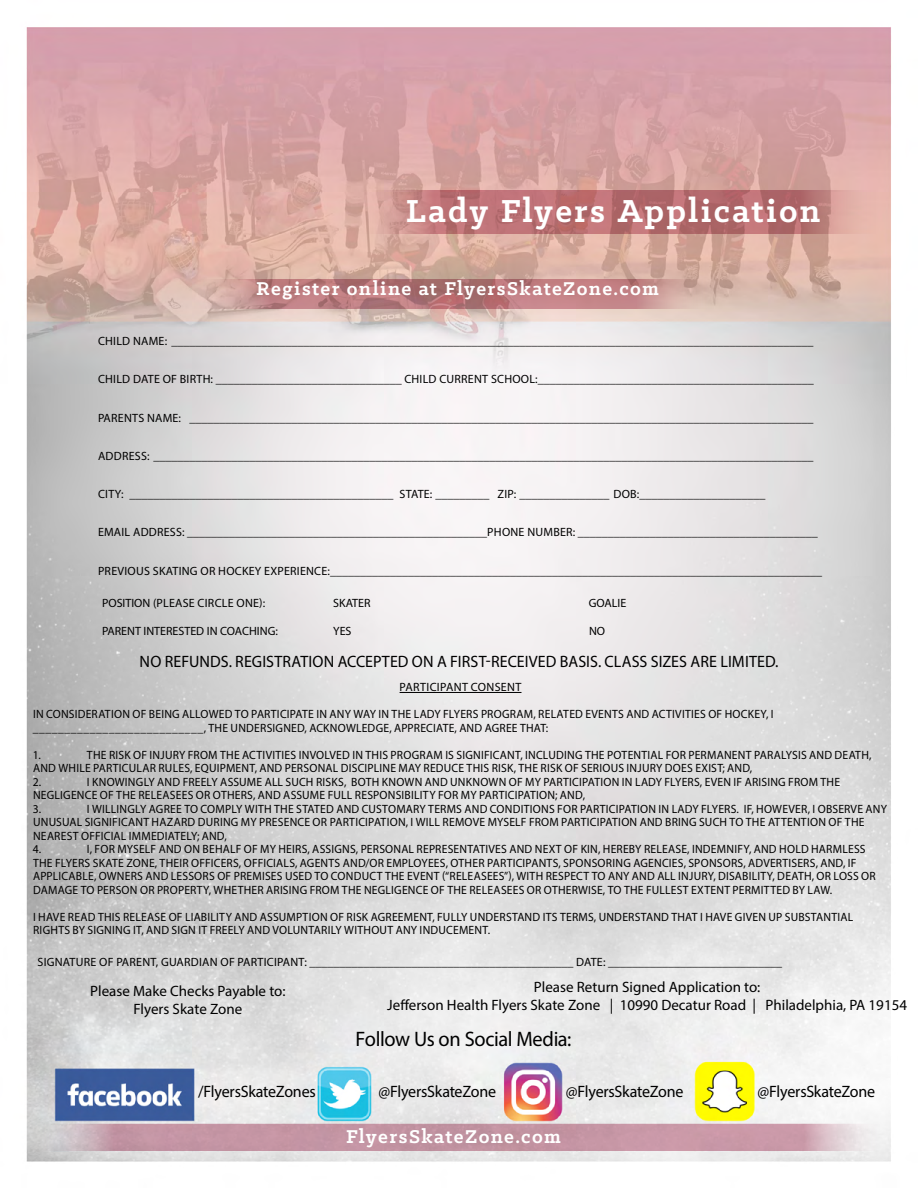
<style>
.page{position:relative;width:918px;height:1188px;background:#fff}
.page>*{position:absolute;margin:0;border:0;box-sizing:border-box;transform-origin:0 0}
.t1{font:700 36px "Klinic Slab";letter-spacing:.06em;color:#fff}
.t2{font:700 21px "Klinic Slab";letter-spacing:.065em;color:#fff}
.t3{font:21px "Myriad Pro";letter-spacing:-.02em;color:#000}
.t4{font:16.5px "Myriad Pro";letter-spacing:-.005em;color:#000}
.t5{font:15px/18px "Myriad Pro";color:#000;text-align:center}
.t6{font:12px/13.5px "Myriad Pro";letter-spacing:.02em;color:#000}
.t7{font:12px "Myriad Pro";color:#000}
</style>
<div class="page">
<img style="left:26px;top:27px;width:865px;height:1135px">
<svg style="left:33px;top:1124px;width:852px;height:27px;background:#c89eab"></svg>
<svg style="left:353px;top:191px;width:528px;height:43px;background:#bf7a7b"></svg>
<hr style="left:400px;top:692px;width:121px;height:1px;background:#000">
<svg style="left:189px;top:279px;width:528px;height:29px;background:#bf8686"></svg>
<h1 class="t1" style="left:406px;top:187px;width:416px">Lady Flyers Application</h1>
<h2 class="t2" style="left:256px;top:274px;width:404px">Register online at FlyersSkateZone.com</h2>
<p class="t6" style="left:98px;top:334px;width:717px">CHILD NAME: ___________________________________________________________________________________________________________</p>
<p class="t6" style="left:98px;top:372px;width:717px">CHILD DATE OF BIRTH: _______________________________ CHILD CURRENT SCHOOL:______________________________________________</p>
<p class="t6" style="left:98px;top:411px;width:717px">PARENTS NAME: ________________________________________________________________________________________________________</p>
<p class="t6" style="left:98px;top:449px;width:717px">ADDRESS: ______________________________________________________________________________________________________________</p>
<p class="t6" style="left:98px;top:487px;width:669px">CITY: ____________________________________________ STATE: _________ ZIP: _______________ DOB:_____________________</p>
<p class="t6" style="left:98px;top:525px;width:721px">EMAIL ADDRESS: __________________________________________________PHONE NUMBER: ________________________________________</p>
<p class="t6" style="left:98px;top:564px;width:726px">PREVIOUS SKATING OR HOCKEY EXPERIENCE:__________________________________________________________________________________</p>
<p class="t6" style="left:102px;top:596px;width:165px">POSITION (PLEASE CIRCLE ONE):</p>
<p class="t6" style="left:333px;top:596px;width:39px">SKATER</p>
<p class="t6" style="left:589px;top:596px;width:39px">GOALIE</p>
<p class="t7" style="left:102px;top:623px;width:177px">PARENT INTERESTED IN COACHING:</p>
<p class="t6" style="left:333px;top:624px;width:20px">YES</p>
<p class="t6" style="left:589px;top:624px;width:18px">NO</p>
<h3 class="t4" style="left:140px;top:651px;width:640px">NO REFUNDS. REGISTRATION ACCEPTED ON A FIRST-RECEIVED BASIS. CLASS SIZES ARE LIMITED.</h3>
<p class="t6" style="left:400px;top:680px;width:123px">PARTICIPANT CONSENT</p>
<p class="t6" style="left:33px;top:707px;width:742px">IN CONSIDERATION OF BEING ALLOWED TO PARTICIPATE IN ANY WAY IN THE LADY FLYERS PROGRAM, RELATED EVENTS AND ACTIVITIES OF HOCKEY, I ___________________________, THE UNDERSIGNED, ACKNOWLEDGE, APPRECIATE, AND AGREE THAT:</p>
<p class="t6" style="left:33px;top:748px;width:9px">1.</p>
<p class="t6" style="left:33px;top:748px;width:840px;text-indent:54px">THE RISK OF INJURY FROM THE ACTIVITIES INVOLVED IN THIS PROGRAM IS SIGNIFICANT, INCLUDING THE POTENTIAL FOR PERMANENT PARALYSIS AND DEATH,<br>AND WHILE PARTICULAR RULES, EQUIPMENT, AND PERSONAL DISCIPLINE MAY REDUCE THIS RISK, THE RISK OF SERIOUS INJURY DOES EXIST; AND,<br>2.</p>
<p class="t6" style="left:33px;top:775px;width:809px;text-indent:54px">I KNOWINGLY AND FREELY ASSUME ALL SUCH RISKS, BOTH KNOWN AND UNKNOWN OF MY PARTICIPATION IN LADY FLYERS, EVEN IF ARISING FROM THE<br>NEGLIGENCE OF THE RELEASEES OR OTHERS, AND ASSUME FULL RESPONSIBILITY FOR MY PARTICIPATION; AND,<br>3.</p>
<p class="t6" style="left:33px;top:802px;width:856px;text-indent:54px">I WILLINGLY AGREE TO COMPLY WITH THE STATED AND CUSTOMARY TERMS AND CONDITIONS FOR PARTICIPATION IN LADY FLYERS. IF, HOWEVER, I OBSERVE ANY UNUSUAL SIGNIFICANT HAZARD DURING MY PRESENCE OR PARTICIPATION, I WILL REMOVE MYSELF FROM PARTICIPATION AND BRING SUCH TO THE ATTENTION OF THE NEAREST OFFICIAL IMMEDIATELY; AND,<br>4.</p>
<p class="t6" style="left:33px;top:842px;width:844px;text-indent:54px">I, FOR MYSELF AND ON BEHALF OF MY HEIRS, ASSIGNS, PERSONAL REPRESENTATIVES AND NEXT OF KIN, HEREBY RELEASE, INDEMNIFY, AND HOLD HARMLESS THE FLYERS SKATE ZONE, THEIR OFFICERS, OFFICIALS, AGENTS AND/OR EMPLOYEES, OTHER PARTICIPANTS, SPONSORING AGENCIES, SPONSORS, ADVERTISERS, AND, IF APPLICABLE, OWNERS AND LESSORS OF PREMISES USED TO CONDUCT THE EVENT (“RELEASEES”), WITH RESPECT TO ANY AND ALL INJURY, DISABILITY, DEATH, OR LOSS OR DAMAGE TO PERSON OR PROPERTY, WHETHER ARISING FROM THE NEGLIGENCE OF THE RELEASEES OR OTHERWISE, TO THE FULLEST EXTENT PERMITTED BY LAW.</p>
<p class="t6" style="left:33px;top:910px;width:822px">I HAVE READ THIS RELEASE OF LIABILITY AND ASSUMPTION OF RISK AGREEMENT, FULLY UNDERSTAND ITS TERMS, UNDERSTAND THAT I HAVE GIVEN UP SUBSTANTIAL<br>RIGHTS BY SIGNING IT, AND SIGN IT FREELY AND VOLUNTARILY WITHOUT ANY INDUCEMENT.</p>
<p class="t6" style="left:38px;top:955px;width:746px">SIGNATURE OF PARENT, GUARDIAN OF PARTICIPANT: ____________________________________________ DATE: _____________________________</p>
<p class="t5" style="left:90px;top:982px;width:197px">Please Make Checks Payable to:<br>Flyers Skate Zone</p>
<p class="t5" style="left:387px;top:978px;width:521px">Please Return Signed Application to:<br>Jefferson Health Flyers Skate Zone | 10990 Decatur Road | Philadelphia, PA 19154</p>
<h2 class="t3" style="left:355px;top:1027px;width:218px">Follow Us on Social Media:</h2>
<h3 class="t4" style="left:198px;top:1081px;width:119px">/FlyersSkateZones</h3>
<h3 class="t4" style="left:379px;top:1081px;width:119px">@FlyersSkateZone</h3>
<h3 class="t4" style="left:566px;top:1081px;width:119px">@FlyersSkateZone</h3>
<h3 class="t4" style="left:758px;top:1081px;width:119px">@FlyersSkateZone</h3>
<h2 class="t2" style="left:346px;top:1123px;width:216px">FlyersSkateZone.com</h2>
</div>
